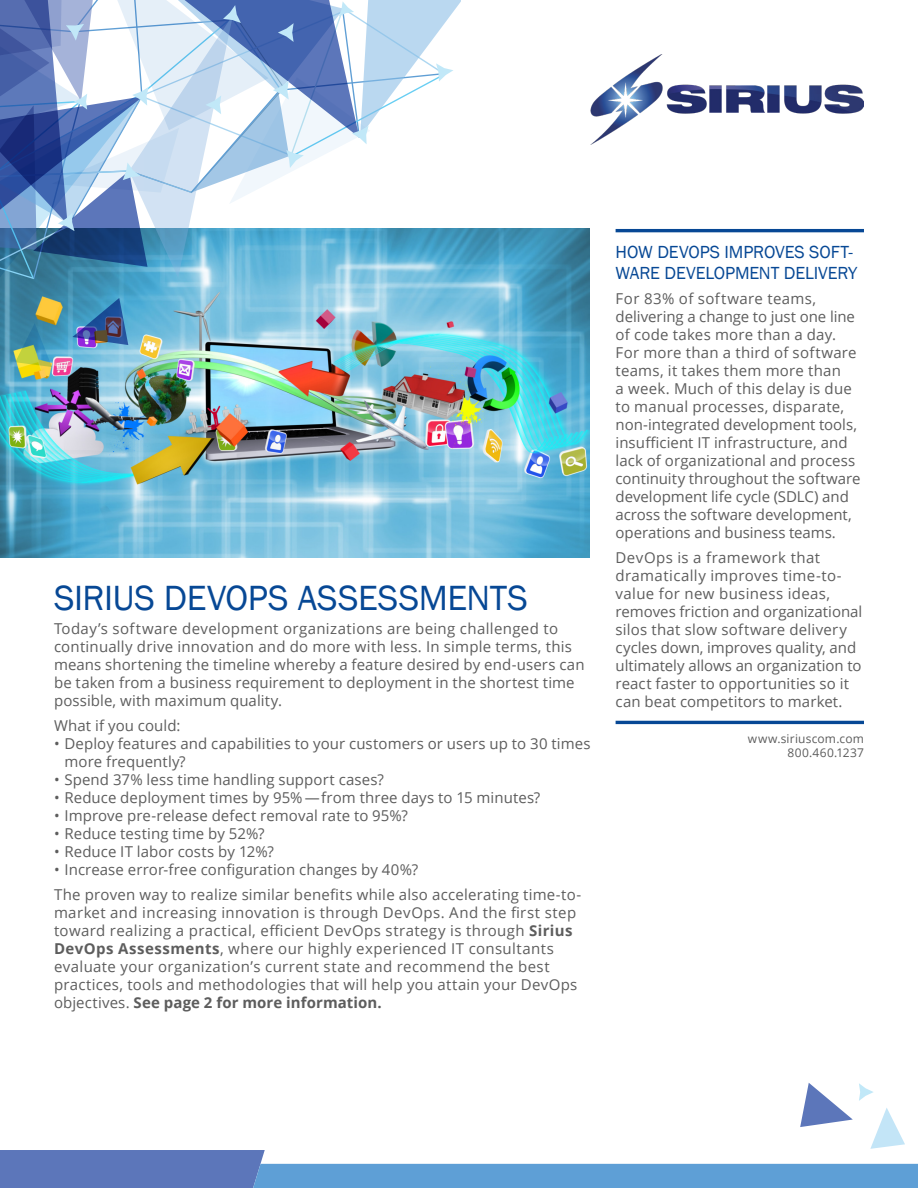
<style>
.page{position:relative;width:918px;height:1188px;background:#fff}
.page>*{position:absolute;margin:0;border:0;box-sizing:border-box;transform-origin:0 0}
.Collateral_headline{font:36px "Franklin Gothic";letter-spacing:-.01em;color:#074895}
.Body_subhead{font:18px/21px "Franklin Gothic";letter-spacing:-.005em;color:#074895}
.Body_copy{font:15px/18px "Open Sans";letter-spacing:.015em;color:#5d5d5d}
.Overview_paragraph{font:15px/18px "Open Sans";letter-spacing:.005em;color:#5d5d5d}
.URL_and_phone{font:12px "Open Sans";letter-spacing:.015em;color:#5d5d5d}
.s1{font-weight:700}
</style>
<div class="page">
<svg style="left:0;top:1083px;width:918px;height:105px"></svg>
<img style="left:0;top:229px;width:589px;height:328px">
<hr style="left:616px;top:721px;width:248px;height:3px;background:#074895">
<hr style="left:616px;top:229px;width:248px;height:3px;background:#074895">
<svg style="left:72px;top:298px;width:56px;height:47px;background:#4672a6"></svg>
<svg style="left:15px;top:323px;width:37px;height:44px;background:#67a08b"></svg>
<svg style="left:0;top:0;width:461px;height:279px"></svg>
<img style="left:591px;top:54px;width:273px;height:91px">
<p class="Collateral_headline" style="left:54px;top:575px;width:475px">SIRIUS DEVOPS ASSESSMENTS</p>
<p class="Body_copy" style="left:54px;top:620px;width:532px">Today’s software development organizations are being challenged to continually drive innovation and do more with less. In simple terms, this means shortening the timeline whereby a feature desired by end-users can be taken from a business requirement to deployment in the shortest time possible, with maximum quality.</p>
<p class="Body_copy" style="left:54px;top:716px;width:128px">What if you could:</p>
<p class="Body_copy" style="left:64px;top:734px;width:528px;text-indent:-10px">• Deploy features and capabilities to your customers or users up to 30 times more frequently?</p>
<p class="Body_copy" style="left:54px;top:770px;width:331px">• Spend 37% less time handling support cases?</p>
<p class="Body_copy" style="left:54px;top:788px;width:488px">• Reduce deployment times by 95% —from three days to 15 minutes?</p>
<p class="Body_copy" style="left:54px;top:806px;width:355px">• Improve pre-release defect removal rate to 95%?</p>
<p class="Body_copy" style="left:54px;top:824px;width:212px">• Reduce testing time by 52%?</p>
<p class="Body_copy" style="left:54px;top:842px;width:221px">• Reduce IT labor costs by 12%?</p>
<p class="Body_copy" style="left:54px;top:860px;width:366px">• Increase error-free configuration changes by 40%?</p>
<p class="Body_copy" style="left:54px;top:885px;width:529px">The proven way to realize similar benefits while also accelerating time-to&shy;market and increasing innovation is through DevOps. And the first step toward realizing a practical, efficient DevOps strategy is through <span class="s1">Sirius DevOps Assessments</span>, where our highly experienced IT consultants evaluate your organization’s current state and recommend the best practices, tools and methodologies that will help you attain your DevOps objectives. <span class="s1">See page 2 for more information.</span></p>
<p class="Body_subhead" style="left:616px;top:242px;width:243px">HOW DEVOPS IMPROVES SOFT-<br>WARE DEVELOPMENT DELIVERY</p>
<p class="Overview_paragraph" style="left:616px;top:289px;width:246px">For 83% of software teams, delivering a change to just one line of code takes more than a day.<br>For more than a third of software teams, it takes them more than<br>a week. Much of this delay is due to manual processes, disparate, non-integrated development tools, insufficient IT infrastructure, and lack of organizational and process continuity throughout the software development life cycle (SDLC) and across the software development, operations and business teams.</p>
<p class="Overview_paragraph" style="left:616px;top:548px;width:248px">DevOps is a framework that dramatically improves time-to&shy;value for new business ideas, removes friction and organizational silos that slow software delivery cycles down, improves quality, and ultimately allows an organization to react faster to opportunities so it can beat competitors to market.</p>
<p class="URL_and_phone" style="left:748px;top:730px;width:118px">www.siriuscom.com</p>
<p class="URL_and_phone" style="left:787px;top:745px;width:78px">800.460.1237</p>
</div>
